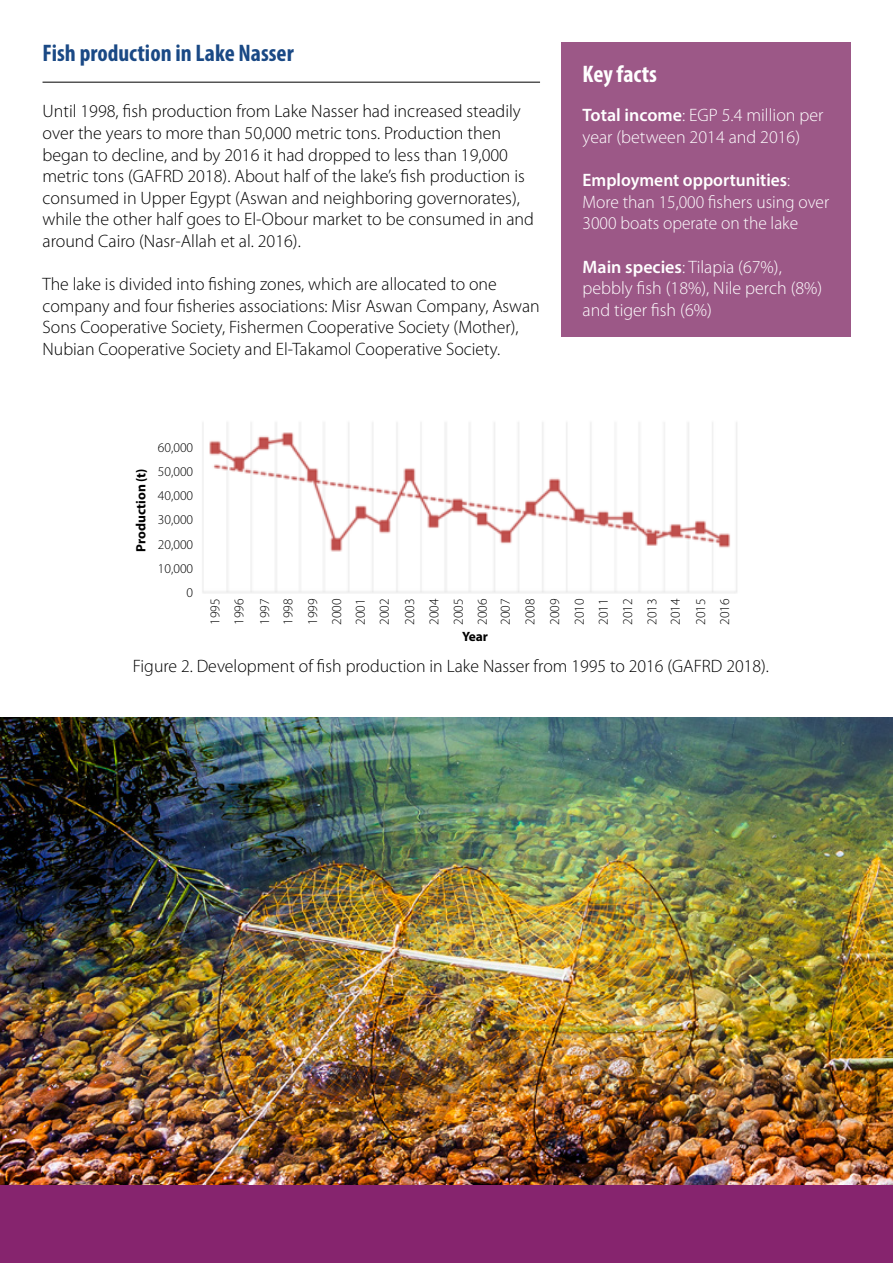
<style>
.page{position:relative;width:893px;height:1263px;background:#fff}
.page>*{position:absolute;margin:0;border:0;box-sizing:border-box;transform-origin:0 0}
.t1{font:700 condensed 24px "Myriad Pro";color:#1a4985}
.t2{font:700 condensed 24px "Myriad Pro";color:#fff}
.t3{font:300 18px/21.6px "Myriad Pro";color:#000}
.t4{font:300 18px/21.6px "Myriad Pro";color:#fff}
.t5{font:300 13.5px/24.3px "Myriad Pro";color:#000}
.t6{font:700 13.5px "Myriad Pro";color:#000}
.s1{font-weight:600}
</style>
<div class="page">
<hr style="left:43px;top:82px;width:497px;height:1px;background:#000">
<div style="left:561px;top:43px;width:289px;height:294px;background:#9c5887"></div>
<img style="left:202px;top:422px;width:535px;height:171px">
<img style="left:0;top:717px;width:893px;height:469px">
<div style="left:0;top:1186px;width:893px;height:77px;background:#86246e"></div>
<h1 class="t1" style="left:43px;top:38px;width:253px">Fish production in Lake Nasser</h1>
<p class="t3" style="left:43px;top:101px;width:493px">Until 1998, fish production from Lake Nasser had increased steadily over the years to more than 50,000 metric tons. Production then began to decline, and by 2016 it had dropped to less than 19,000 metric tons (GAFRD 2018). About half of the lake’s fish production is consumed in Upper Egypt (Aswan and neighboring governorates), while the other half goes to El-Obour market to be consumed in and around Cairo (Nasr-Allah et al. 2016).</p>
<p class="t3" style="left:43px;top:274px;width:499px">The lake is divided into fishing zones, which are allocated to one company and four fisheries associations: Misr Aswan Company, Aswan Sons Cooperative Society, Fishermen Cooperative Society (Mother), Nubian Cooperative Society and El-Takamol Cooperative Society.</p>
<h1 class="t2" style="left:583px;top:59px;width:76px">Key facts</h1>
<p class="t4" style="left:583px;top:105px;width:242px"><span class="s1">Total income</span>: EGP 5.4 million per year (between 2014 and 2016)</p>
<p class="t4" style="left:583px;top:170px;width:248px"><span class="s1">Employment opportunities</span>:<br>More than 15,000 fishers using over<br>3000 boats operate on the lake</p>
<p class="t4" style="left:583px;top:256px;width:241px"><span class="s1">Main species</span>: Tilapia (67%), pebbly fish (18%), Nile perch (8%) and tiger fish (6%)</p>
<p class="t6" style="left:132px;top:552px;width:85px;rotate:-90deg">Production (t)</p>
<p class="t5" style="left:158px;top:435px;width:37px;text-align:right">60,000<br>50,000<br>40,000<br>30,000<br>20,000<br>10,000<br>0</p>
<p class="t5" style="left:203px;top:625px;width:28px;line-height:23.9px;rotate:-90deg">1995<br>1996</p>
<p class="t5" style="left:253px;top:625px;width:28px;line-height:23.1px;rotate:-90deg">1997<br>1998</p>
<p class="t5" style="left:301px;top:625px;width:28px;text-align:justify;rotate:-90deg">1999<br>2000<br>2001<br>2002<br>2003<br>2004<br>2005<br>2006<br>2007</p>
<p class="t5" style="left:518px;top:625px;width:28px;text-align:justify;rotate:-90deg">2008<br>2009<br>2010<br>2011<br>2012<br>2013<br>2014</p>
<p class="t5" style="left:689px;top:625px;width:28px;line-height:23.9px;rotate:-90deg">2015<br>2016</p>
<p class="t6" style="left:462px;top:627px;width:28px">Year</p>
<p class="t3" style="left:133px;top:656px;width:638px">Figure 2. Development of fish production in Lake Nasser from 1995 to 2016 (GAFRD 2018).</p>
</div>
